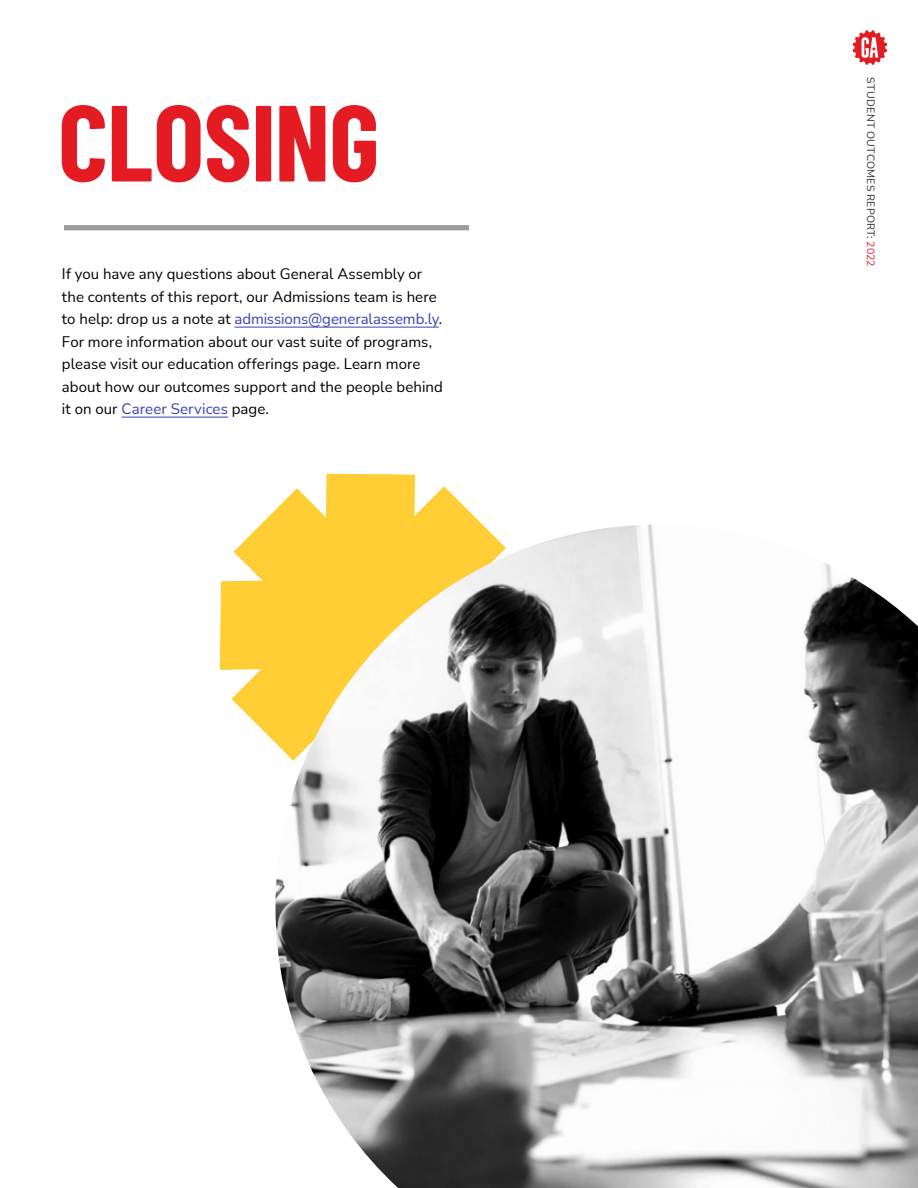
<style>
.page{position:relative;width:918px;height:1188px;background:#fff}
.page>*{position:absolute;margin:0;border:0;box-sizing:border-box;transform-origin:0 0}
.t1{font:700 108px "Barlow Condensed";letter-spacing:-.01em;color:#e51b24}
.t2{font:15px/22.5px "Nunito Sans";letter-spacing:.005em;color:#000101}
.t3{font:10.5px "Nunito Sans";letter-spacing:.025em;color:#2e2e2e}
.s1{color:#3740b5}
.s2{color:#e21c23}
</style>
<div class="page">
<svg style="left:853px;top:30px;width:34px;height:35px"></svg>
<svg style="left:220px;top:474px;width:263px;height:269px;fill:#ffcd34"></svg>
<img style="left:275px;top:525px;width:643px;height:663px">
<hr style="left:235px;top:327px;width:204px;height:1px;background:#3740b5">
<hr style="left:122px;top:417px;width:106px;height:1px;background:#3740b5">
<div style="left:64px;top:225px;width:405px;height:5px;background:#9d9d9d"></div>
<h1 class="t1" style="left:58px;top:66px;width:323px">CLOSING</h1>
<p class="t2" style="left:62px;top:262px;width:382px">If you have any questions about General Assembly or the contents of this report, our Admissions team is here to help: drop us a note at <span class="s1">admissions@generalassemb.ly</span>.<br>For more information about our vast suite of programs, please visit our education offerings page. Learn more about how our outcomes support and the people behind it on our <span class="s1">Career Services</span> page.</p>
<p class="t3" style="left:878px;top:77px;width:191px;rotate:90deg">STUDENT OUTCOMES REPORT: <span class="s2">2022</span></p>
</div>
